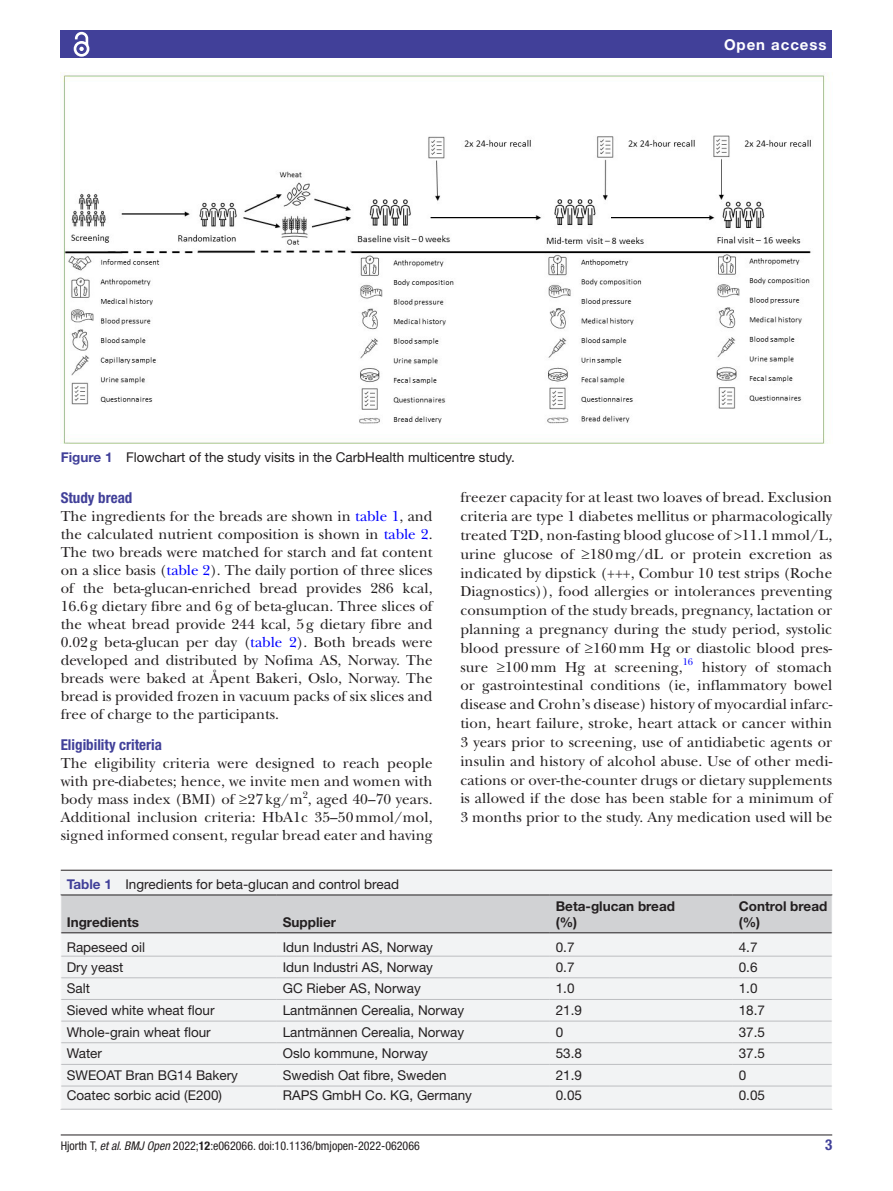
<style>
.page{position:relative;width:893px;height:1191px;background:#fff}
.page>*{position:absolute;margin:0;border:0;box-sizing:border-box;transform-origin:0 0}
.t1{font:15px/18.8px "New Baskerville";letter-spacing:.005em;color:#231f20;text-align:justify}
.t2{font:700 condensed 15px "Helvetica Neue LT Std";color:#414099}
.t3{font:700 15px "Helvetica Neue LT Std";letter-spacing:.065em;color:#fff}
.t4{font:13.5px "Helvetica Neue LT Std";color:#231f20}
.t5{font:700 13.5px/16.2px "Helvetica Neue LT Std";color:#231f20}
.t6{font:condensed 12px "Helvetica Neue LT Std";color:#231f20}
.t7{font:9.9px "New Baskerville";color:#231f20}
.s1{font-weight:700;color:#414099}
.s2{color:#00f}
.s3{font-style:italic}
.s4{font-weight:700}
</style>
<div class="page">
<hr style="left:61px;top:1134px;width:771px;height:1px;background:#231f20">
<div style="left:61px;top:31px;width:771px;height:27px;background:#414099"></div>
<svg style="left:73px;top:31px;width:17px;height:26px"></svg>
<img style="left:63px;top:74px;width:762px;height:370px">
<div style="left:61px;top:870px;width:771px;height:239px;background:#f2f3f4"></div>
<hr style="left:61px;top:870px;width:771px;height:1px;background:#231f20">
<hr style="left:61px;top:894px;width:216px;height:1px;background:#231f20">
<hr style="left:277px;top:894px;width:273px;height:1px;background:#231f20">
<hr style="left:550px;top:894px;width:183px;height:1px;background:#231f20">
<hr style="left:733px;top:894px;width:99px;height:1px;background:#231f20">
<hr style="left:61px;top:1109px;width:216px;height:1px;background:#bcbdc0">
<hr style="left:277px;top:1109px;width:273px;height:1px;background:#bcbdc0">
<hr style="left:550px;top:1109px;width:183px;height:1px;background:#bcbdc0">
<hr style="left:733px;top:1109px;width:99px;height:1px;background:#bcbdc0">
<svg style="left:60px;top:895px;width:773px;height:214px"></svg>
<p class="t4" style="left:61px;top:449px;width:456px"><span class="s1">Figure 1</span> Flowchart of the study visits in the CarbHealth multicentre study.</p>
<p class="t3" style="left:724px;top:35px;width:104px">Open access</p>
<p class="t2" style="left:61px;top:488px;width:73px">Study bread</p>
<p class="t1" style="left:61px;top:507px;width:373px;line-height:18px">The ingredients for the breads are shown in <span class="s2">table 1</span>, and the calculated nutrient composition is shown in <span class="s2">table 2</span>.<br>The two breads were matched for starch and fat content on a slice basis (<span class="s2">table 2</span>). The daily portion of three slices of the beta-glucan-enriched bread provides 286 kcal, 16.6g dietary fibre and 6g of beta-glucan. Three slices of the wheat bread provide 244 kcal, 5g dietary fibre and 0.02g beta-glucan per day (<span class="s2">table 2</span>). Both breads were developed and distributed by Nofima AS, Norway. The breads were baked at Åpent Bakeri, Oslo, Norway. The bread is provided frozen in vacuum packs of six slices and free of charge to the participants.</p>
<p class="t2" style="left:61px;top:736px;width:103px">Eligibility criteria</p>
<p class="t1" style="left:61px;top:754px;width:373px;line-height:18px">The eligibility criteria were designed to reach people with pre-diabetes; hence, we invite men and women with body mass index (BMI) of ≥27 kg/m , aged 40–70 years.</p>
<p class="t7" style="left:303px;top:788px;width:7px">2</p>
<p class="t1" style="left:61px;top:808px;width:373px;line-height:18px">Additional inclusion criteria: HbA1c 35–50mmol/mol, signed informed consent, regular bread eater and having</p>
<p class="t4" style="left:67px;top:875px;width:334px"><span class="s1">Table 1</span> Ingredients for beta-glucan and control bread</p>
<p class="t5" style="left:67px;top:913px;width:74px">Ingredients</p>
<p class="t5" style="left:283px;top:913px;width:55px">Supplier</p>
<p class="t1" style="left:460px;top:488px;width:373px">freezer capacity for at least two loaves of bread. Exclusion criteria are type 1 diabetes mellitus or pharmacologically treated T2D, non-fasting blood glucose of &gt;11.1mmol/L, urine glucose of ≥180mg/dL or protein excretion as indicated by dipstick (+++, Combur 10 test strips (Roche Diagnostics)), food allergies or intolerances preventing consumption of the study breads, pregnancy, lactation or planning a pregnancy during the study period, systolic blood pressure of ≥160mm Hg or diastolic blood pres&shy;sure ≥100mm Hg at screening,<sup>16</sup></p>
<p class="t1" style="left:460px;top:657px;width:373px;text-indent:241px">history of stomach or gastrointestinal conditions (ie, inflammatory bowel disease and Crohn’s disease) history of myocardial infarc&shy;tion, heart failure, stroke, heart attack or cancer within 3 years prior to screening, use of antidiabetic agents or insulin and history of alcohol abuse. Use of other medi&shy;cations or over-the-counter drugs or dietary supplements is allowed if the dose has been stable for a minimum of 3 months prior to the study. Any medication used will be</p>
<p class="t5" style="left:556px;top:897px;width:121px">Beta-glucan bread (%)</p>
<p class="t5" style="left:739px;top:897px;width:90px">Control bread (%)</p>
<p class="t4" style="left:67px;top:938px;width:80px">Rapeseed oil</p>
<p class="t4" style="left:283px;top:938px;width:152px">Idun Industri AS, Norway</p>
<p class="t4" style="left:556px;top:938px;width:20px">0.7</p>
<p class="t4" style="left:739px;top:938px;width:20px">4.7</p>
<p class="t4" style="left:67px;top:959px;width:58px">Dry yeast</p>
<p class="t4" style="left:283px;top:959px;width:152px">Idun Industri AS, Norway</p>
<p class="t4" style="left:556px;top:959px;width:20px">0.7</p>
<p class="t4" style="left:739px;top:959px;width:20px">0.6</p>
<p class="t4" style="left:67px;top:980px;width:25px">Salt</p>
<p class="t4" style="left:283px;top:980px;width:139px">GC Rieber AS, Norway</p>
<p class="t4" style="left:556px;top:980px;width:20px">1.0</p>
<p class="t4" style="left:739px;top:980px;width:20px">1.0</p>
<p class="t4" style="left:67px;top:1002px;width:149px">Sieved white wheat flour</p>
<p class="t4" style="left:283px;top:1002px;width:183px">Lantmännen Cerealia, Norway</p>
<p class="t4" style="left:556px;top:1002px;width:28px">21.9</p>
<p class="t4" style="left:739px;top:1002px;width:28px">18.7</p>
<p class="t4" style="left:67px;top:1024px;width:145px">Whole-grain wheat flour</p>
<p class="t4" style="left:283px;top:1024px;width:183px">Lantmännen Cerealia, Norway</p>
<p class="t4" style="left:556px;top:1024px;width:9px">0</p>
<p class="t4" style="left:739px;top:1024px;width:28px">37.5</p>
<p class="t4" style="left:67px;top:1045px;width:37px">Water</p>
<p class="t4" style="left:283px;top:1045px;width:147px">Oslo kommune, Norway</p>
<p class="t4" style="left:556px;top:1045px;width:28px">53.8</p>
<p class="t4" style="left:739px;top:1045px;width:28px">37.5</p>
<p class="t4" style="left:67px;top:1067px;width:173px">SWEOAT Bran BG14 Bakery</p>
<p class="t4" style="left:283px;top:1067px;width:165px">Swedish Oat fibre, Sweden</p>
<p class="t4" style="left:556px;top:1067px;width:28px">21.9</p>
<p class="t4" style="left:739px;top:1067px;width:9px">0</p>
<p class="t4" style="left:67px;top:1087px;width:157px">Coatec sorbic acid (E200)</p>
<p class="t4" style="left:283px;top:1087px;width:191px">RAPS GmbH Co. KG, Germany</p>
<p class="t4" style="left:556px;top:1087px;width:28px">0.05</p>
<p class="t4" style="left:739px;top:1087px;width:28px">0.05</p>
<p class="t6" style="left:61px;top:1138px;width:361px">Hjorth T, <span class="s3">et al</span>. <span class="s3">BMJ Open</span> 2022;<span class="s4">12</span>:e062066. doi:10.1136/bmjopen-2022-062066</p>
<p class="t2" style="left:825px;top:1135px;width:9px">3</p>
</div>
